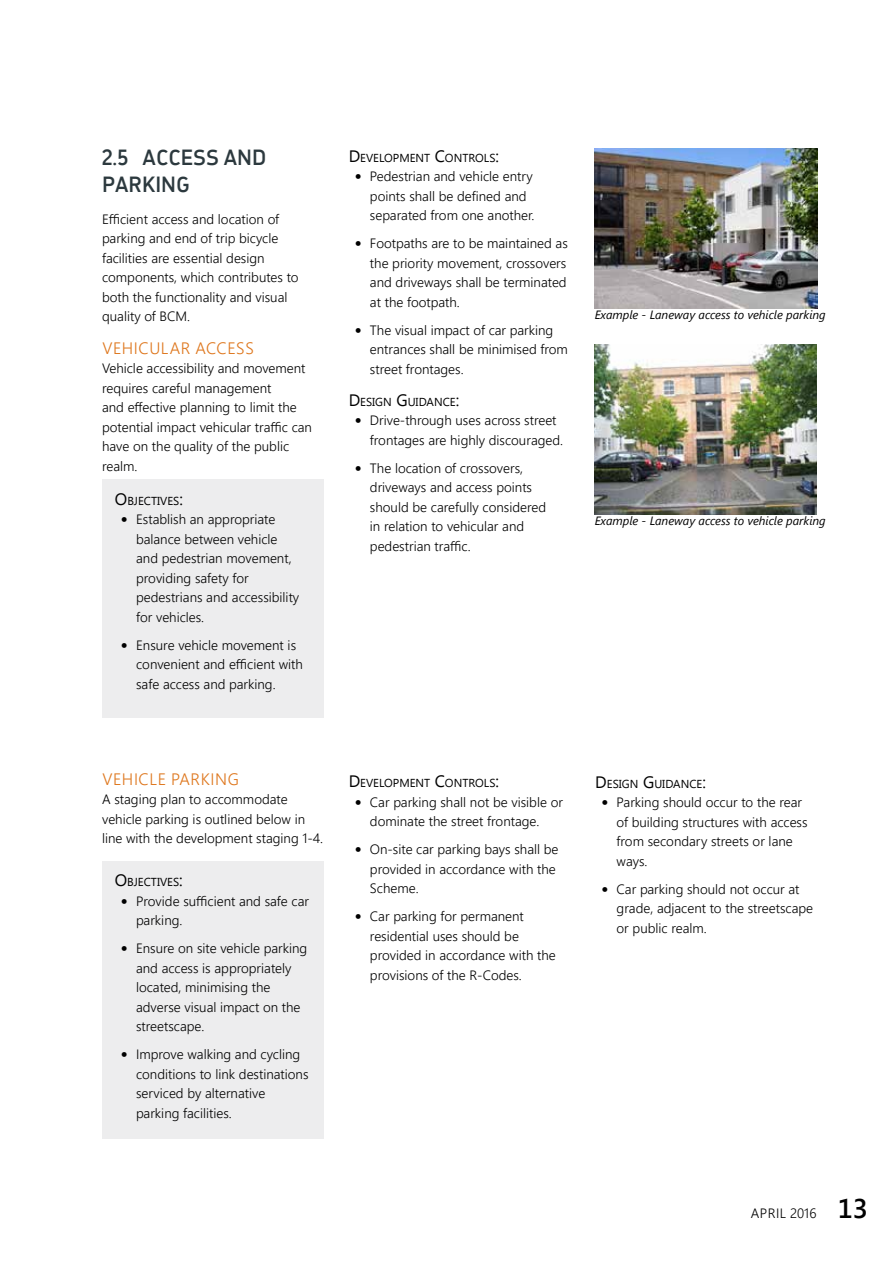
<style>
.page{position:relative;width:893px;height:1263px;background:#fff}
.page>*{position:absolute;margin:0;border:0;box-sizing:border-box;transform-origin:0 0}
.t1{font:500 21px/27px "Hames Sharley";color:#2c393e}
.t2{font:300 16.5px "Segoe UI";letter-spacing:.035em;color:#de761c}
.t3{font:300 13.5px/19.5px "Segoe UI";color:#000}
.t4{font:300 13.5px "Segoe UI";letter-spacing:.035em;color:#000}
.t5{font:italic 12px "Segoe UI";color:#000}
.t6{font:11.55px "Segoe UI";color:#000}
.s1{font-size:16.5px}
.s2{font-family:"Hames Sharley";font-weight:500}
.s3{font-weight:600;font-size:27px}
</style>
<div class="page">
<img style="left:595px;top:344px;width:221px;height:171px">
<div style="left:102px;top:480px;width:221px;height:238px;background:#ededee"></div>
<div style="left:102px;top:861px;width:221px;height:278px;background:#ededee"></div>
<img style="left:595px;top:149px;width:222px;height:160px">
<h1 class="t1" style="left:102px;top:143px;width:166px">2.5 ACCESS AND<br>PARKING</h1>
<p class="t3" style="left:102px;top:209px;width:198px">Efficient access and location of parking and end of trip bicycle facilities are essential design components, which contributes to both the functionality and visual quality of BCM.</p>
<p class="t2" style="left:102px;top:335px;width:153px">VEHICULAR ACCESS</p>
<p class="t3" style="left:102px;top:358px;width:211px">Vehicle accessibility and movement requires careful management<br>and effective planning to limit the potential impact vehicular traffic can have on the quality of the public realm.</p>
<p class="t6" style="left:115px;top:492px;width:70px"><span class="s1">O</span>BJECTIVES<span class="s1">:</span></p>
<p class="t3" style="left:136px;top:509px;width:165px;text-indent:-15px"><span class="s2">•</span> Establish an appropriate balance between vehicle and pedestrian movement, providing safety for pedestrians and accessibility for vehicles.</p>
<p class="t3" style="left:136px;top:634px;width:168px;text-indent:-15px"><span class="s2">•</span> Ensure vehicle movement is convenient and efficient with safe access and parking.</p>
<p class="t6" style="left:349px;top:149px;width:152px"><span class="s1">D</span>EVELOPMENT <span class="s1">C</span>ONTROLS<span class="s1">:</span></p>
<p class="t3" style="left:370px;top:166px;width:166px;text-indent:-15px"><span class="s2">•</span> Pedestrian and vehicle entry points shall be defined and separated from one another.</p>
<p class="t3" style="left:370px;top:233px;width:199px;text-align:justify;text-indent:-15px"><span class="s2">•</span> Footpaths are to be maintained as the priority movement, crossovers and driveways shall be terminated at the footpath.</p>
<p class="t3" style="left:370px;top:319px;width:199px;text-indent:-15px"><span class="s2">•</span> The visual impact of car parking entrances shall be minimised from street frontages.</p>
<p class="t6" style="left:349px;top:394px;width:112px"><span class="s1">D</span>ESIGN <span class="s1">G</span> UIDANCE<span class="s1">:</span></p>
<p class="t3" style="left:370px;top:410px;width:195px;text-indent:-15px"><span class="s2">•</span> Drive-through uses across street frontages are highly discouraged.</p>
<p class="t3" style="left:370px;top:458px;width:178px;text-indent:-15px"><span class="s2">•</span> The location of crossovers, driveways and access points should be carefully considered in relation to vehicular and pedestrian traffic.</p>
<p class="t5" style="left:595px;top:306px;width:233px">Example - Laneway access to vehicle parking</p>
<p class="t5" style="left:595px;top:513px;width:233px">Example - Laneway access to vehicle parking</p>
<p class="t2" style="left:102px;top:767px;width:138px">VEHICLE PARKING</p>
<p class="t3" style="left:102px;top:789px;width:223px">A staging plan to accommodate vehicle parking is outlined below in line with the development staging 1-4.</p>
<p class="t6" style="left:115px;top:874px;width:70px"><span class="s1">O</span>BJECTIVES<span class="s1">:</span></p>
<p class="t3" style="left:136px;top:891px;width:174px;text-indent:-15px"><span class="s2">•</span> Provide sufficient and safe car parking.</p>
<p class="t3" style="left:136px;top:938px;width:173px;text-indent:-15px"><span class="s2">•</span> Ensure on site vehicle parking and access is appropriately located, minimising the adverse visual impact on the streetscape.</p>
<p class="t3" style="left:136px;top:1044px;width:174px;text-indent:-15px"><span class="s2">•</span> Improve walking and cycling conditions to link destinations serviced by alternative parking facilities.</p>
<p class="t6" style="left:349px;top:775px;width:152px"><span class="s1">D</span>EVELOPMENT <span class="s1">C</span>ONTROLS<span class="s1">:</span></p>
<p class="t3" style="left:370px;top:791px;width:195px;text-indent:-15px"><span class="s2">•</span> Car parking shall not be visible or dominate the street frontage.</p>
<p class="t3" style="left:370px;top:839px;width:190px;text-indent:-15px"><span class="s2">•</span> On-site car parking bays shall be provided in accordance with the<br>Scheme.</p>
<p class="t3" style="left:370px;top:906px;width:187px;text-indent:-15px"><span class="s2">•</span> Car parking for permanent residential uses should be provided in accordance with the provisions of the R-Codes.</p>
<p class="t6" style="left:595px;top:776px;width:112px"><span class="s1">D</span>ESIGN <span class="s1">G</span> UIDANCE<span class="s1">:</span></p>
<p class="t3" style="left:617px;top:792px;width:192px;text-indent:-15px"><span class="s2">•</span> Parking should occur to the rear of building structures with access from secondary streets or lane ways.</p>
<p class="t3" style="left:617px;top:879px;width:198px;text-indent:-15px"><span class="s2">•</span> Car parking should not occur at grade, adjacent to the streetscape or public realm.</p>
<p class="t4" style="left:751px;top:1203px;width:118px">APRIL 2016 <span class="s3">13</span></p>
</div>
